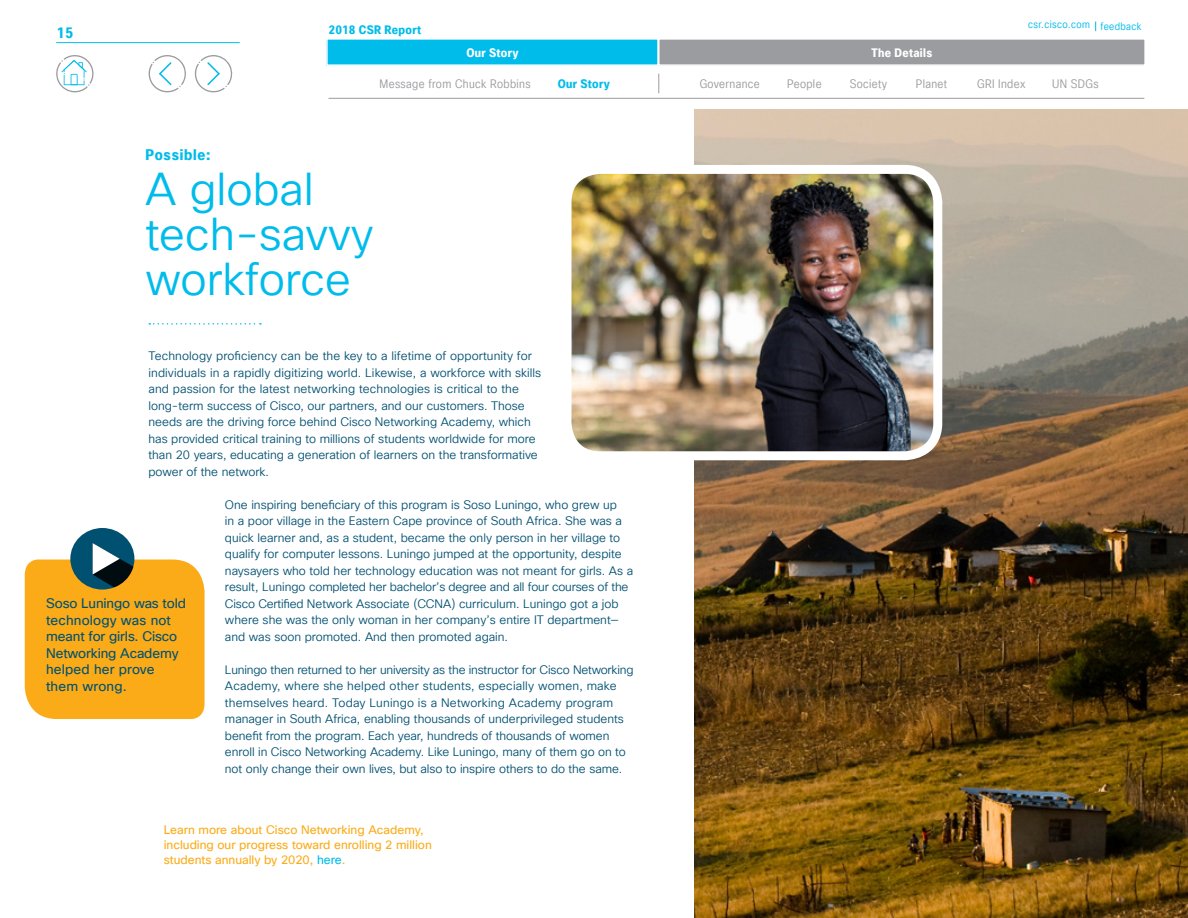
<style>
.page{position:relative;width:1188px;height:918px;background:#fff}
.page>*{position:absolute;margin:0;border:0;box-sizing:border-box;transform-origin:0 0}
.t1{font:45px/45px "Cisco Sans TT Light";color:#00bceb}
.t2{font:700 condensed 15px "Cisco Sans TT";letter-spacing:.05em;color:#00bceb}
.t3{font:13.5px/16.5px "Cisco Sans TT";letter-spacing:-.01em;color:#005072}
.t4{font:12px/16.5px "Cisco Sans TT Light";color:#005072}
.t5{font:12px/15px "Cisco Sans TT";color:#fbab18}
.t6{font:300 12px "Cisco Sans TT Condensed";letter-spacing:.03em;color:#9b9ca0}
.t7{font:700 condensed 12px "Cisco Sans TT";letter-spacing:.03em;color:#00bceb}
.t8{font:700 condensed 12px "Cisco Sans TT";letter-spacing:.03em;color:#fff}
.t9{font:300 10.5px "Cisco Sans TT Condensed";letter-spacing:.03em;color:#00bceb}
.s1{color:#00bceb}
</style>
<div class="page">
<svg style="left:148px;top:55px;width:38px;height:38px"></svg>
<svg style="left:194px;top:55px;width:39px;height:38px"></svg>
<img style="left:694px;top:110px;width:494px;height:808px">
<svg style="left:149px;top:323px;width:112px;height:2px"></svg>
<img style="left:573px;top:169px;width:365px;height:287px">
<div style="left:563px;top:165px;width:379px;height:295px;border:9px solid #fff;border-radius:33px"></div>
<div style="left:70px;top:528px;width:64px;height:62px;background:#005072;border-radius:50%"></div>
<svg style="left:24px;top:543px;width:181px;height:176px;background:#eaab32"></svg>
<div style="left:327px;top:39px;width:331px;height:26px;background:#00bceb"></div>
<div style="left:326px;top:38px;width:333px;height:28px;border:2px solid #fff"></div>
<div style="left:659px;top:39px;width:486px;height:26px;background:#9b9ca0"></div>
<div style="left:658px;top:38px;width:488px;height:28px;border:2px solid #fff"></div>
<svg style="left:56px;top:55px;width:38px;height:38px"></svg>
<hr style="left:56px;top:42px;width:184px;height:1px;background:#00bceb">
<hr style="left:328px;top:98px;width:816px;height:1px;background:#9b9ca0">
<svg style="left:659px;top:74px;width:1px;height:19px"></svg>
<p class="t2" style="left:56px;top:23px;width:19px">15</p>
<p class="t7" style="left:328px;top:22px;width:94px">2018 CSR Report</p>
<p class="t8" style="left:466px;top:45px;width:54px">Our Story</p>
<p class="t8" style="left:872px;top:45px;width:62px">The Details</p>
<p class="t9" style="left:1028px;top:18px;width:63px">csr.cisco.com</p>
<p class="t9" style="left:1101px;top:19px;width:42px">feedback</p>
<p class="t6" style="left:380px;top:76px;width:153px">Message from Chuck Robbins</p>
<p class="t6" style="left:700px;top:76px;width:62px">Governance</p>
<p class="t6" style="left:787px;top:76px;width:36px">People</p>
<p class="t6" style="left:850px;top:76px;width:39px">Society</p>
<p class="t6" style="left:916px;top:76px;width:33px">Planet</p>
<p class="t6" style="left:977px;top:76px;width:50px">GRI Index</p>
<p class="t6" style="left:1052px;top:76px;width:48px">UN SDGs</p>
<p class="t7" style="left:558px;top:76px;width:54px">Our Story</p>
<p class="t2" style="left:146px;top:145px;width:67px">Possible:</p>
<h1 class="t1" style="left:146px;top:168px;width:230px">A global tech-savvy workforce</h1>
<p class="t4" style="left:148px;top:348px;width:394px">Technology proficiency can be the key to a lifetime of opportunity for individuals in a rapidly digitizing world. Likewise, a workforce with skills and passion for the latest networking technologies is critical to the long-term success of Cisco, our partners, and our customers. Those needs are the driving force behind Cisco Networking Academy, which has provided critical training to millions of students worldwide for more than 20 years, educating a generation of learners on the transformative power of the network.</p>
<p class="t4" style="left:225px;top:497px;width:410px">One inspiring beneficiary of this program is Soso Luningo, who grew up<br>in a poor village in the Eastern Cape province of South Africa. She was a quick learner and, as a student, became the only person in her village to qualify for computer lessons. Luningo jumped at the opportunity, despite naysayers who told her technology education was not meant for girls. As a result, Luningo completed her bachelor’s degree and all four courses of the Cisco Certified Network Associate (CCNA) curriculum. Luningo got a job where she was the only woman in her company’s entire IT department— and was soon promoted. And then promoted again.</p>
<p class="t4" style="left:225px;top:662px;width:410px">Luningo then returned to her university as the instructor for Cisco Networking Academy, where she helped other students, especially women, make themselves heard. Today Luningo is a Networking Academy program manager in South Africa, enabling thousands of underprivileged students benefit from the program. Each year, hundreds of thousands of women enroll in Cisco Networking Academy. Like Luningo, many of them go on to not only change their own lives, but also to inspire others to do the same.</p>
<p class="t3" style="left:46px;top:596px;width:141px">Soso Luningo was told technology was not meant for girls. Cisco<br>Networking Academy helped her prove them wrong.</p>
<p class="t5" style="left:164px;top:822px;width:270px">Learn more about Cisco Networking Academy, including our progress toward enrolling 2 million students annually by 2020, <span class="s1">here</span>.</p>
</div>
